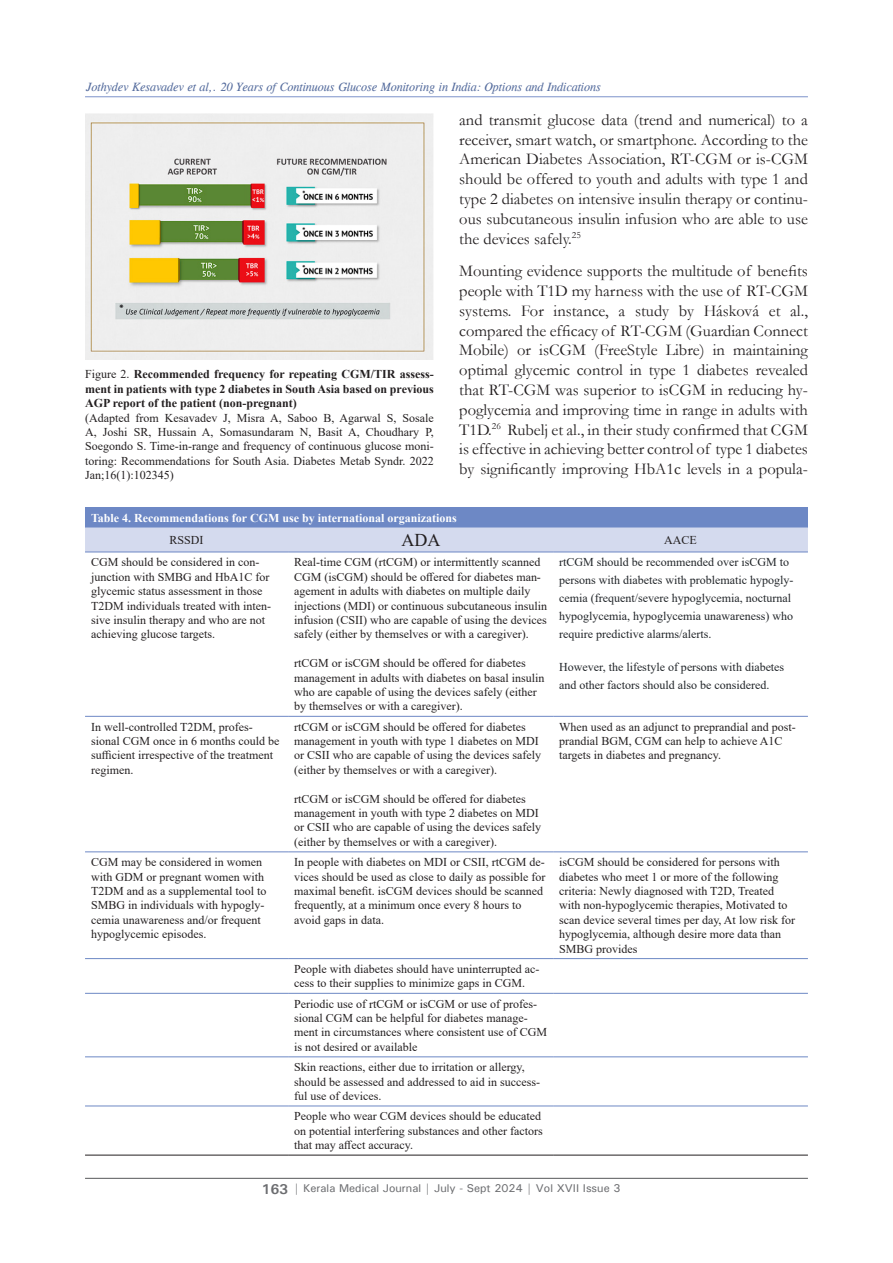
<style>
.page{position:relative;width:893px;height:1263px;background:#fff}
.page>*{position:absolute;margin:0;border:0;box-sizing:border-box;transform-origin:0 0}
.t1{font:18px "Times New Roman";color:#231f20}
.Para_1{font:16.5px/19.8px "Garamond";color:#231f20;text-align:justify}
.Para_1-2{font:12px/14.4px "Times New Roman";color:#231f20}
.t2{font:12px/18px "Times New Roman";color:#212529}
.Para_1-3{font:700 12px/14.4px "Times New Roman";color:#231f20;text-align:justify}
.t3{font:italic 12px "CG Times";color:#566d9e}
.t4{font:700 12px "Times New Roman";color:#fff}
.t5{font:500 11.25px "Univers";color:#6c6d70}
.s1{font-weight:400}
.s2{font-weight:700;font-size:14.25px}
.s3{font-weight:700}
</style>
<div class="page">
<hr style="left:85px;top:1178px;width:723px;height:1px;background:#57585a">
<hr style="left:85px;top:96px;width:723px;height:1px;background:#8b9ed0">
<img style="left:85px;top:114px;width:348px;height:246px">
<div style="left:85px;top:507px;width:723px;height:20px;background:#6d88c5"></div>
<svg style="left:85px;top:527px;width:723px;height:25px;background:#cfd6ec"></svg>
<hr style="left:85px;top:552px;width:203px;height:1px;background:#6d88c5">
<hr style="left:288px;top:552px;width:265px;height:1px;background:#6d88c5">
<hr style="left:553px;top:552px;width:255px;height:1px;background:#6d88c5">
<hr style="left:85px;top:716px;width:203px;height:1px;background:#6d88c5">
<hr style="left:288px;top:716px;width:265px;height:1px;background:#6d88c5">
<hr style="left:553px;top:716px;width:255px;height:1px;background:#6d88c5">
<hr style="left:85px;top:851px;width:203px;height:1px;background:#6d88c5">
<hr style="left:288px;top:851px;width:265px;height:1px;background:#6d88c5">
<hr style="left:553px;top:851px;width:255px;height:1px;background:#6d88c5">
<hr style="left:85px;top:958px;width:203px;height:1px;background:#6d88c5">
<hr style="left:288px;top:958px;width:265px;height:1px;background:#6d88c5">
<hr style="left:553px;top:958px;width:255px;height:1px;background:#6d88c5">
<hr style="left:85px;top:993px;width:203px;height:1px;background:#6d88c5">
<hr style="left:288px;top:993px;width:265px;height:1px;background:#6d88c5">
<hr style="left:553px;top:993px;width:255px;height:1px;background:#6d88c5">
<hr style="left:85px;top:1056px;width:203px;height:1px;background:#6d88c5">
<hr style="left:288px;top:1056px;width:265px;height:1px;background:#6d88c5">
<hr style="left:553px;top:1056px;width:255px;height:1px;background:#6d88c5">
<hr style="left:85px;top:1105px;width:203px;height:1px;background:#6d88c5">
<hr style="left:288px;top:1105px;width:265px;height:1px;background:#6d88c5">
<hr style="left:553px;top:1105px;width:255px;height:1px;background:#6d88c5">
<hr style="left:85px;top:1155px;width:203px;height:1px;background:#231f20">
<hr style="left:288px;top:1155px;width:265px;height:1px;background:#231f20">
<hr style="left:553px;top:1155px;width:255px;height:1px;background:#231f20">
<p class="t3" style="left:86px;top:80px;width:516px">Jothydev Kesavadev et al,. 20 Years of Continuous Glucose Monitoring in India: Options and Indications</p>
<p class="Para_1" style="left:459px;top:109px;width:350px">and transmit glucose data (trend and numerical) to a receiver, smart watch, or smartphone. According to the American Diabetes Association, RT-CGM or is-CGM should be offered to youth and adults with type 1 and type 2 diabetes on intensive insulin therapy or continu&shy;ous subcutaneous insulin infusion who are able to use the devices safely.<sup>25</sup></p>
<p class="Para_1" style="left:459px;top:261px;width:350px">Mounting evidence supports the multitude of benefits people with T1D my harness with the use of RT-CGM systems. For instance, a study by Hásková et al., compared the efficacy of RT-CGM (Guardian Connect Mobile) or isCGM (FreeStyle Libre) in maintaining optimal glycemic control in type 1 diabetes revealed that RT-CGM was superior to isCGM in reducing hy&shy;poglycemia and improving time in range in adults with T1D.<sup>26</sup> Rubelj et al., in their study confirmed that CGM is effective in achieving better control of type 1 diabetes by significantly improving HbA1c levels in a popula-</p>
<p class="Para_1-3" style="left:85px;top:367px;width:350px"><span class="s1">Figure 2.</span> Recommended frequency for repeating CGM/TIR assess&shy;ment in patients with type 2 diabetes in South Asia based on previous AGP report of the patient (non-pregnant)</p>
<p class="Para_1-2" style="left:85px;top:410px;width:350px;text-align:justify">(Adapted from Kesavadev J, Misra A, Saboo B, Agarwal S, Sosale A, Joshi SR, Hussain A, Somasundaram N, Basit A, Choudhary P, Soegondo S. Time-in-range and frequency of continuous glucose moni&shy;toring: Recommendations for South Asia. Diabetes Metab Syndr. 2022<br>Jan;16(1):102345)</p>
<p class="t4" style="left:91px;top:509px;width:367px">Table 4. Recommendations for CGM use by international organizations</p>
<p class="Para_1-2" style="left:170px;top:532px;width:36px">RSSDI</p>
<p class="t1" style="left:402px;top:527px;width:40px">ADA</p>
<p class="Para_1-2" style="left:664px;top:532px;width:34px">AACE</p>
<p class="Para_1-2" style="left:91px;top:555px;width:181px">CGM should be considered in con&shy;junction with SMBG and HbA1C for glycemic status assessment in those T2DM individuals treated with inten&shy;sive insulin therapy and who are not achieving glucose targets.</p>
<p class="Para_1-2" style="left:294px;top:555px;width:254px">Real-time CGM (rtCGM) or intermittently scanned CGM (isCGM) should be offered for diabetes man&shy;agement in adults with diabetes on multiple daily injections (MDI) or continuous subcutaneous insulin infusion (CSII) who are capable of using the devices safely (either by themselves or with a caregiver).</p>
<p class="Para_1-2" style="left:294px;top:655px;width:252px">rtCGM or isCGM should be offered for diabetes management in adults with diabetes on basal insulin who are capable of using the devices safely (either by themselves or with a caregiver).</p>
<p class="t2" style="left:559px;top:553px;width:236px">rtCGM should be recommended over isCGM to persons with diabetes with problematic hypogly&shy;cemia (frequent/severe hypoglycemia, nocturnal hypoglycemia, hypoglycemia unawareness) who require predictive alarms/alerts.</p>
<p class="t2" style="left:559px;top:658px;width:227px">However, the lifestyle of persons with diabetes and other factors should also be considered.</p>
<p class="Para_1-2" style="left:91px;top:719px;width:190px">In well-controlled T2DM, profes&shy;sional CGM once in 6 months could be sufficient irrespective of the treatment regimen.</p>
<p class="Para_1-2" style="left:294px;top:719px;width:248px">rtCGM or isCGM should be offered for diabetes management in youth with type 1 diabetes on MDI or CSII who are capable of using the devices safely (either by themselves or with a caregiver).</p>
<p class="Para_1-2" style="left:294px;top:791px;width:248px">rtCGM or isCGM should be offered for diabetes management in youth with type 2 diabetes on MDI or CSII who are capable of using the devices safely (either by themselves or with a caregiver).</p>
<p class="Para_1-2" style="left:559px;top:719px;width:238px">When used as an adjunct to preprandial and post&shy;prandial BGM, CGM can help to achieve A1C targets in diabetes and pregnancy.</p>
<p class="Para_1-2" style="left:91px;top:854px;width:177px">CGM may be considered in women with GDM or pregnant women with<br>T2DM and as a supplemental tool to<br>SMBG in individuals with hypogly&shy;cemia unawareness and/or frequent hypoglycemic episodes.</p>
<p class="Para_1-2" style="left:294px;top:854px;width:253px">In people with diabetes on MDI or CSII, rtCGM de&shy;vices should be used as close to daily as possible for maximal benefit. isCGM devices should be scanned frequently, at a minimum once every 8 hours to avoid gaps in data.</p>
<p class="Para_1-2" style="left:559px;top:854px;width:237px">isCGM should be considered for persons with diabetes who meet 1 or more of the following criteria: Newly diagnosed with T2D, Treated with non-hypoglycemic therapies, Motivated to scan device several times per day, At low risk for hypoglycemia, although desire more data than SMBG provides</p>
<p class="Para_1-2" style="left:294px;top:961px;width:247px">People with diabetes should have uninterrupted ac&shy;cess to their supplies to minimize gaps in CGM.</p>
<p class="Para_1-2" style="left:294px;top:996px;width:254px">Periodic use of rtCGM or isCGM or use of profes&shy;sional CGM can be helpful for diabetes manage&shy;ment in circumstances where consistent use of CGM is not desired or available</p>
<p class="Para_1-2" style="left:294px;top:1059px;width:247px">Skin reactions, either due to irritation or allergy, should be assessed and addressed to aid in success&shy;ful use of devices.</p>
<p class="Para_1-2" style="left:294px;top:1109px;width:250px">People who wear CGM devices should be educated on potential interfering substances and other factors that may affect accuracy.</p>
<p class="t5" style="left:261px;top:1181px;width:360px"><span class="s2">163</span> <span class="s3">|</span> Kerala Medical Journal | July - Sept 2024 | Vol XVII Issue 3</p>
</div>
